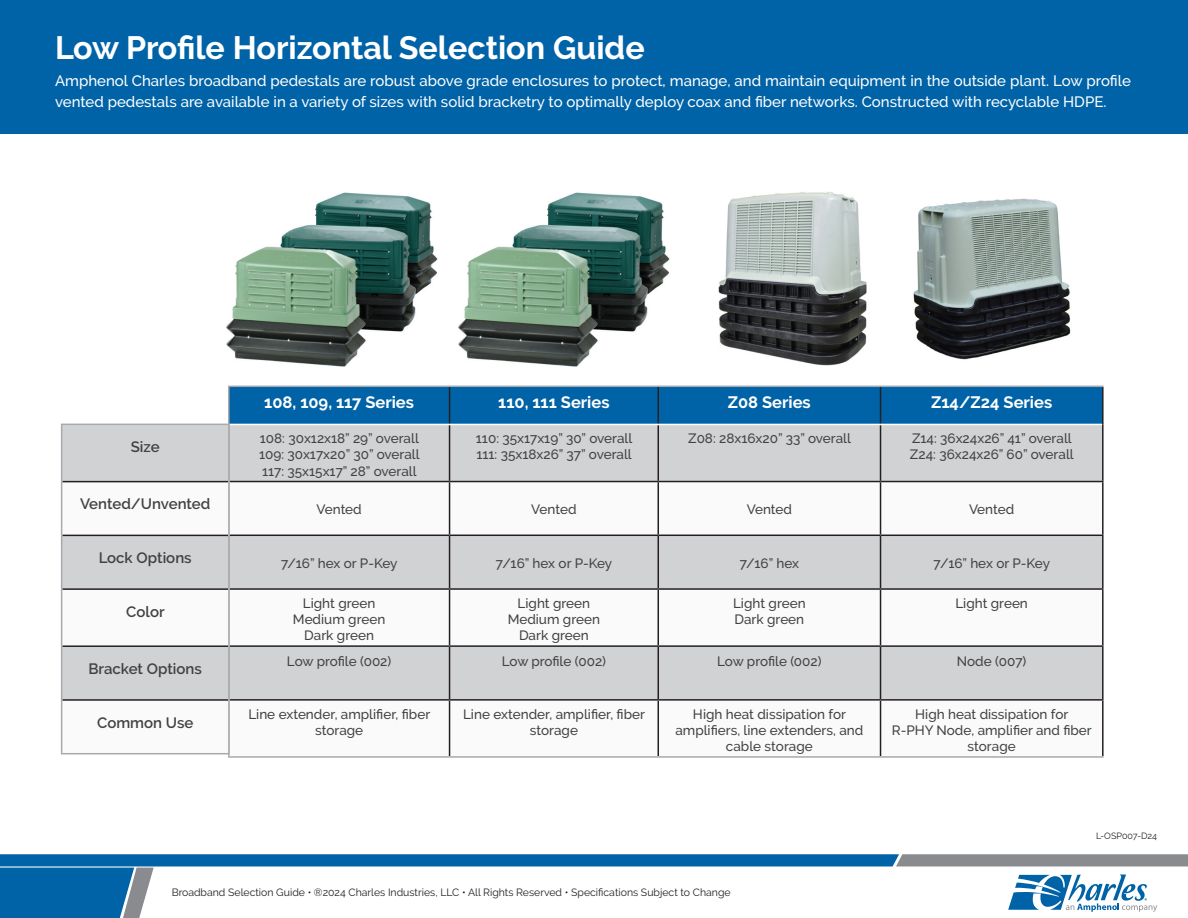
<style>
.page{position:relative;width:1188px;height:918px;background:#fff}
.page>*{position:absolute;margin:0;border:0;box-sizing:border-box;transform-origin:0 0}
.t1{font:700 32.25px "Raleway";color:#fff}
.t2{font:700 16.5px "Raleway";color:#fff}
.t3{font:500 15px/21px "Raleway";color:#fff}
.t4{font:600 15px "Raleway";color:#414243}
.t5{font:500 13.5px/16.2px "Raleway";color:#414243;text-align:center}
.t6{font:10.5px "Raleway";color:#231f20}
.t7{font:9px "Raleway";color:#231f20}
</style>
<div class="page">
<div style="left:1px;top:0;width:1187px;height:134px;background:#0163a7"></div>
<svg style="left:0;top:854px;width:1188px;height:64px"></svg>
<div style="left:230px;top:387px;width:872px;height:37px;background:#0163a7"></div>
<div style="left:230px;top:425px;width:872px;height:56px;background:#d1d2d4"></div>
<svg style="left:230px;top:482px;width:872px;height:274px"></svg>
<hr style="left:449px;top:387px;width:1px;height:37px;background:#231f20">
<hr style="left:658px;top:387px;width:1px;height:37px;background:#231f20">
<hr style="left:880px;top:387px;width:1px;height:37px;background:#231f20">
<hr style="left:1102px;top:387px;width:2px;height:37px;background:#231f20">
<hr style="left:449px;top:425px;width:1px;height:56px;background:#231f20">
<hr style="left:658px;top:425px;width:1px;height:56px;background:#231f20">
<hr style="left:880px;top:425px;width:1px;height:56px;background:#231f20">
<hr style="left:1102px;top:424px;width:2px;height:57px;background:#231f20">
<hr style="left:230px;top:481px;width:220px;height:1px;background:#231f20">
<hr style="left:450px;top:481px;width:208px;height:1px;background:#231f20">
<hr style="left:449px;top:482px;width:1px;height:53px;background:#231f20">
<hr style="left:658px;top:481px;width:223px;height:1px;background:#231f20">
<hr style="left:658px;top:482px;width:1px;height:53px;background:#231f20">
<hr style="left:881px;top:481px;width:223px;height:1px;background:#231f20">
<hr style="left:880px;top:482px;width:1px;height:53px;background:#231f20">
<hr style="left:1102px;top:482px;width:2px;height:53px;background:#231f20">
<hr style="left:230px;top:535px;width:220px;height:1px;background:#231f20">
<hr style="left:450px;top:535px;width:208px;height:1px;background:#231f20">
<hr style="left:449px;top:536px;width:1px;height:52px;background:#231f20">
<hr style="left:658px;top:535px;width:223px;height:1px;background:#231f20">
<hr style="left:658px;top:536px;width:1px;height:52px;background:#231f20">
<hr style="left:881px;top:535px;width:223px;height:1px;background:#231f20">
<hr style="left:880px;top:536px;width:1px;height:52px;background:#231f20">
<hr style="left:1102px;top:536px;width:2px;height:52px;background:#231f20">
<hr style="left:230px;top:588px;width:220px;height:2px;background:#231f20">
<hr style="left:450px;top:588px;width:208px;height:2px;background:#231f20">
<hr style="left:449px;top:590px;width:1px;height:55px;background:#231f20">
<hr style="left:658px;top:588px;width:223px;height:2px;background:#231f20">
<hr style="left:658px;top:590px;width:1px;height:55px;background:#231f20">
<hr style="left:881px;top:588px;width:223px;height:2px;background:#231f20">
<hr style="left:880px;top:590px;width:1px;height:55px;background:#231f20">
<hr style="left:1102px;top:590px;width:2px;height:55px;background:#231f20">
<hr style="left:230px;top:645px;width:220px;height:2px;background:#231f20">
<hr style="left:450px;top:645px;width:208px;height:2px;background:#231f20">
<hr style="left:449px;top:647px;width:1px;height:52px;background:#231f20">
<hr style="left:658px;top:645px;width:223px;height:2px;background:#231f20">
<hr style="left:658px;top:647px;width:1px;height:52px;background:#231f20">
<hr style="left:881px;top:645px;width:223px;height:2px;background:#231f20">
<hr style="left:880px;top:647px;width:1px;height:52px;background:#231f20">
<hr style="left:1102px;top:647px;width:2px;height:52px;background:#231f20">
<hr style="left:230px;top:699px;width:220px;height:2px;background:#231f20">
<hr style="left:450px;top:699px;width:208px;height:2px;background:#231f20">
<hr style="left:449px;top:701px;width:1px;height:55px;background:#231f20">
<hr style="left:658px;top:699px;width:223px;height:2px;background:#231f20">
<hr style="left:658px;top:701px;width:1px;height:55px;background:#231f20">
<hr style="left:881px;top:699px;width:223px;height:2px;background:#231f20">
<hr style="left:880px;top:701px;width:1px;height:55px;background:#231f20">
<hr style="left:1102px;top:701px;width:2px;height:55px;background:#231f20">
<hr style="left:228px;top:386px;width:222px;height:1px;background:#a8a9ad">
<hr style="left:228px;top:387px;width:2px;height:37px;background:#a8a9ad">
<hr style="left:450px;top:386px;width:208px;height:1px;background:#a8a9ad">
<hr style="left:658px;top:386px;width:223px;height:1px;background:#a8a9ad">
<hr style="left:881px;top:386px;width:223px;height:1px;background:#a8a9ad">
<hr style="left:228px;top:700px;width:2px;height:56px;background:#a8a9ad">
<hr style="left:228px;top:756px;width:222px;height:2px;background:#a8a9ad">
<hr style="left:450px;top:756px;width:208px;height:2px;background:#a8a9ad">
<hr style="left:658px;top:756px;width:223px;height:2px;background:#a8a9ad">
<hr style="left:881px;top:756px;width:223px;height:2px;background:#a8a9ad">
<div style="left:62px;top:425px;width:166px;height:56px;background:#d1d2d4"></div>
<svg style="left:62px;top:482px;width:166px;height:271px"></svg>
<hr style="left:62px;top:481px;width:166px;height:1px;background:#231f20">
<hr style="left:62px;top:535px;width:166px;height:1px;background:#231f20">
<hr style="left:62px;top:588px;width:166px;height:2px;background:#231f20">
<hr style="left:62px;top:645px;width:166px;height:2px;background:#231f20">
<hr style="left:62px;top:699px;width:166px;height:2px;background:#231f20">
<hr style="left:61px;top:424px;width:169px;height:1px;background:#a8a9ad">
<hr style="left:61px;top:425px;width:1px;height:57px;background:#a8a9ad">
<hr style="left:228px;top:425px;width:2px;height:57px;background:#a8a9ad">
<hr style="left:61px;top:482px;width:1px;height:53px;background:#a8a9ad">
<hr style="left:228px;top:482px;width:2px;height:53px;background:#a8a9ad">
<hr style="left:61px;top:535px;width:1px;height:54px;background:#a8a9ad">
<hr style="left:228px;top:535px;width:2px;height:54px;background:#a8a9ad">
<hr style="left:61px;top:589px;width:1px;height:57px;background:#a8a9ad">
<hr style="left:228px;top:589px;width:2px;height:57px;background:#a8a9ad">
<hr style="left:61px;top:646px;width:1px;height:54px;background:#a8a9ad">
<hr style="left:228px;top:646px;width:2px;height:54px;background:#a8a9ad">
<hr style="left:61px;top:700px;width:1px;height:53px;background:#a8a9ad">
<hr style="left:61px;top:753px;width:169px;height:1px;background:#a8a9ad">
<img style="left:913px;top:198px;width:158px;height:162px">
<img style="left:226px;top:192px;width:444px;height:175px">
<img style="left:718px;top:192px;width:149px;height:174px">
<p class="t1" style="left:55px;top:30px;width:591px">Low Profile Horizontal Selection Guide</p>
<p class="t3" style="left:55px;top:71px;width:1077px">Amphenol Charles broadband pedestals are robust above grade enclosures to protect, manage, and maintain equipment in the outside plant. Low profile vented pedestals are available in a variety of sizes with solid bracketry to optimally deploy coax and fiber networks. Constructed with recyclable HDPE.</p>
<p class="t4" style="left:131px;top:438px;width:30px">Size</p>
<p class="t4" style="left:80px;top:495px;width:132px">Vented/Unvented</p>
<p class="t4" style="left:99px;top:549px;width:94px">Lock Options</p>
<p class="t4" style="left:126px;top:603px;width:40px">Color</p>
<p class="t4" style="left:89px;top:660px;width:115px">Bracket Options</p>
<p class="t4" style="left:97px;top:714px;width:98px">Common Use</p>
<p class="t2" style="left:264px;top:393px;width:151px">108, 109, 117 Series</p>
<p class="t2" style="left:498px;top:393px;width:113px">110, 111 Series</p>
<p class="t2" style="left:728px;top:393px;width:84px">Z08 Series</p>
<p class="t2" style="left:931px;top:393px;width:123px">Z14/Z24 Series</p>
<p class="t5" style="left:260px;top:430px;width:161px">108: 30x12x18” 29” overall</p>
<p class="t5" style="left:259px;top:446px;width:162px">109: 30x17x20” 30” overall</p>
<p class="t5" style="left:262px;top:463px;width:156px">117: 35x15x17” 28” overall</p>
<p class="t5" style="left:476px;top:430px;width:158px">110: 35x17x19” 30” overall</p>
<p class="t5" style="left:476px;top:446px;width:157px">111: 35x18x26” 37” overall</p>
<p class="t5" style="left:688px;top:430px;width:164px">Z08: 28x16x20” 33” overall</p>
<p class="t5" style="left:912px;top:430px;width:161px">Z14: 36x24x26” 41” overall</p>
<p class="t5" style="left:910px;top:446px;width:165px">Z24: 36x24x26” 60” overall</p>
<p class="t5" style="left:317px;top:502px;width:47px">Vented</p>
<p class="t5" style="left:531px;top:502px;width:47px">Vented</p>
<p class="t5" style="left:747px;top:502px;width:47px">Vented</p>
<p class="t5" style="left:969px;top:502px;width:47px">Vented</p>
<p class="t5" style="left:281px;top:555px;width:118px">7/16” hex or P-Key</p>
<p class="t5" style="left:496px;top:555px;width:118px">7/16” hex or P-Key</p>
<p class="t5" style="left:740px;top:555px;width:61px">7/16” hex</p>
<p class="t5" style="left:934px;top:555px;width:118px">7/16” hex or P-Key</p>
<p class="t5" style="left:303px;top:595px;width:74px">Light green</p>
<p class="t5" style="left:293px;top:611px;width:94px">Medium green</p>
<p class="t5" style="left:304px;top:627px;width:71px">Dark green</p>
<p class="t5" style="left:518px;top:595px;width:74px">Light green</p>
<p class="t5" style="left:508px;top:611px;width:94px">Medium green</p>
<p class="t5" style="left:519px;top:627px;width:71px">Dark green</p>
<p class="t5" style="left:733px;top:595px;width:74px">Light green</p>
<p class="t5" style="left:735px;top:611px;width:71px">Dark green</p>
<p class="t5" style="left:955px;top:595px;width:74px">Light green</p>
<p class="t5" style="left:287px;top:653px;width:106px">Low profile (002)</p>
<p class="t5" style="left:502px;top:653px;width:106px">Low profile (002)</p>
<p class="t5" style="left:717px;top:653px;width:106px">Low profile (002)</p>
<p class="t5" style="left:957px;top:653px;width:71px">Node (007)</p>
<p class="t5" style="left:248px;top:706px;width:183px">Line extender, amplifier, fiber storage</p>
<p class="t5" style="left:463px;top:706px;width:183px">Line extender, amplifier, fiber storage</p>
<p class="t5" style="left:693px;top:706px;width:155px">High heat dissipation for</p>
<p class="t5" style="left:915px;top:706px;width:155px">High heat dissipation for</p>
<p class="t5" style="left:892px;top:722px;width:201px">R-PHY Node, amplifier and fiber storage</p>
<p class="t5" style="left:675px;top:722px;width:190px">amplifiers, line extenders, and cable storage</p>
<p class="t7" style="left:1096px;top:831px;width:63px">L-OSP007-D24</p>
<p class="t6" style="left:172px;top:886px;width:560px">Broadband Selection Guide • ®2024 Charles Industries, LLC • All Rights Reserved • Specifications Subject to Change</p>
</div>
